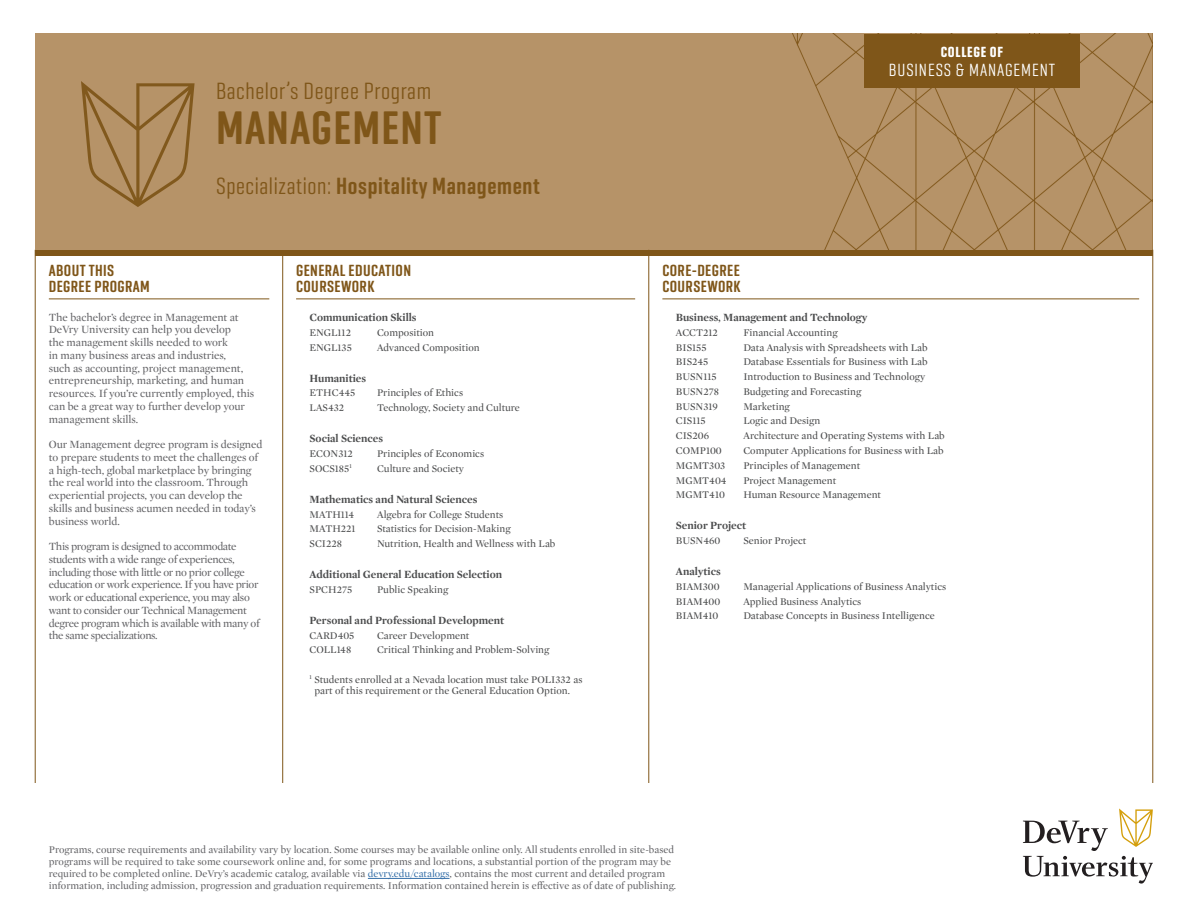
<style>
.page{position:relative;width:1188px;height:918px;background:#fff}
.page>*{position:absolute;margin:0;border:0;box-sizing:border-box;transform-origin:0 0}
.Headline_Bold{font:600 48px "Geogrotesque Comp";letter-spacing:.025em;color:#7f5619}
.Subheadline_Regular{font:600 24px "Geogrotesque Comp";letter-spacing:.025em;color:#7f5619}
.Bachelor_s_Degree_Pr{font:24px "Geogrotesque Comp";letter-spacing:.025em;color:#7f5619}
.College_of_Tab_Regul{font:18px "Geogrotesque Comp";letter-spacing:.05em;color:#fff}
.Bold_Copy_Headers_wi{font:600 16.5px/16.5px "Geogrotesque Comp";letter-spacing:.025em;color:#7f5619}
.College_of_Tab_Bold{font:700 15px "Geogrotesque Comp";letter-spacing:.05em;color:#fff}
.Mercury_Body_Copy{font:11.25px/12.8px "Mercury Display";letter-spacing:-.005em;color:#636366}
.Mercury_Body_Copy-2{font:11.25px/12.8px "Mercury Display";letter-spacing:-.03em;color:#636366}
.Mercury_Class_Names{font:700 11.25px "Mercury Display";color:#4b4c4d}
.Mercury_Class_Names-2{font:10.5px "Mercury Display";color:#494a4b}
.Disclaimer_Front_Pag{font:10.5px/12px "Mercury Display";color:#636366}
.Mercury_Class_Names-3{font:10.5px/11.2px "Mercury Display";color:#4b4c4d}
.s1{font-weight:400}
.s2{color:#3670a9}
</style>
<div class="page">
<div style="left:35px;top:250px;width:1118px;height:27px;background:#7f5619"></div>
<div style="left:35px;top:256px;width:1118px;height:554px;background:#fff"></div>
<hr style="left:35px;top:250px;width:1px;height:533px;background:#7f5619">
<hr style="left:282px;top:250px;width:1px;height:533px;background:#7f5619">
<hr style="left:49px;top:299px;width:220px;height:1px;background:#7f5619">
<div style="left:35px;top:34px;width:1118px;height:216px;background:#b69368"></div>
<hr style="left:649px;top:250px;width:1px;height:533px;background:#7f5619">
<hr style="left:662px;top:299px;width:477px;height:1px;background:#7f5619">
<hr style="left:296px;top:299px;width:339px;height:1px;background:#7f5619">
<hr style="left:1153px;top:250px;width:1px;height:533px;background:#7f5619">
<svg style="left:1023px;top:808px;width:130px;height:76px"></svg>
<div style="left:864px;top:34px;width:216px;height:54px;background:#7f5619"></div>
<hr style="left:368px;top:878px;width:82px;height:1px;background:#3670a9">
<svg style="left:81px;top:81px;width:114px;height:126px;background:#ac885a"></svg>
<p class="Bachelor_s_Degree_Pr" style="left:216px;top:76px;width:217px">Bachelor’s Degree Program</p>
<p class="Headline_Bold" style="left:216px;top:98px;width:227px">MANAGEMENT</p>
<p class="Subheadline_Regular" style="left:216px;top:170px;width:325px"><span class="s1">Specialization:</span> Hospitality Management</p>
<p class="Bold_Copy_Headers_wi" style="left:49px;top:261px;width:103px">ABOUT THIS<br>DEGREE PROGRAM</p>
<p class="Mercury_Body_Copy" style="left:49px;top:310px;width:207px">The bachelor’s degree in Management at DeVry University can help you develop<br>the management skills needed to work<br>in many business areas and industries,<br>such as accounting, project management, entrepreneurship, marketing, and human resources. If you’re currently employed, this can be a great way to further develop your management skills.</p>
<p class="Mercury_Body_Copy" style="left:49px;top:437px;width:215px">Our Management degree program is designed to prepare students to meet the challenges of a high-tech, global marketplace by bringing the real world into the classroom. Through experiential projects, you can develop the skills and business acumen needed in today’s business world.</p>
<p class="Mercury_Body_Copy-2" style="left:49px;top:539px;width:189px">This program is designed to accommodate</p>
<p class="Mercury_Body_Copy-2" style="left:49px;top:552px;width:187px">students with a wide range of experiences,</p>
<p class="Mercury_Body_Copy-2" style="left:49px;top:565px;width:198px">including those with little or no prior college</p>
<p class="Mercury_Body_Copy-2" style="left:49px;top:578px;width:211px">education or work experience. If you have prior</p>
<p class="Mercury_Body_Copy-2" style="left:49px;top:590px;width:203px">work or educational experience, you may also</p>
<p class="Mercury_Body_Copy-2" style="left:49px;top:603px;width:200px">want to consider our Technical Management</p>
<p class="Mercury_Body_Copy-2" style="left:49px;top:616px;width:212px">degree program which is available with many of the same specializations.</p>
<p class="Bold_Copy_Headers_wi" style="left:296px;top:261px;width:117px">GENERAL EDUCATION<br>COURSEWORK</p>
<p class="Mercury_Class_Names" style="left:310px;top:309px;width:109px">Communication Skills</p>
<p class="Mercury_Class_Names-3" style="left:310px;top:326px;width:43px">ENGL112</p>
<p class="Mercury_Class_Names-3" style="left:377px;top:326px;width:59px">Composition</p>
<p class="Mercury_Class_Names-3" style="left:310px;top:341px;width:44px">ENGL135</p>
<p class="Mercury_Class_Names-3" style="left:377px;top:341px;width:104px">Advanced Composition</p>
<p class="Mercury_Class_Names" style="left:310px;top:370px;width:58px">Humanities</p>
<p class="Mercury_Class_Names-3" style="left:310px;top:387px;width:47px">ETHC445</p>
<p class="Mercury_Class_Names-3" style="left:377px;top:387px;width:88px">Principles of Ethics</p>
<p class="Mercury_Class_Names-3" style="left:310px;top:402px;width:36px">LAS432</p>
<p class="Mercury_Class_Names-3" style="left:377px;top:402px;width:144px">Technology, Society and Culture</p>
<p class="Mercury_Class_Names" style="left:310px;top:430px;width:75px">Social Sciences</p>
<p class="Mercury_Class_Names-3" style="left:310px;top:448px;width:45px">ECON312</p>
<p class="Mercury_Class_Names-3" style="left:377px;top:448px;width:109px">Principles of Economics</p>
<p class="Mercury_Class_Names-3" style="left:310px;top:462px;width:44px">SOCS185<sup>1</sup></p>
<p class="Mercury_Class_Names-3" style="left:377px;top:462px;width:89px">Culture and Society</p>
<p class="Mercury_Class_Names" style="left:310px;top:491px;width:169px">Mathematics and Natural Sciences</p>
<p class="Mercury_Class_Names-3" style="left:310px;top:508px;width:46px">MATH114</p>
<p class="Mercury_Class_Names-3" style="left:377px;top:508px;width:128px">Algebra for College Students</p>
<p class="Mercury_Class_Names-3" style="left:310px;top:523px;width:47px">MATH221</p>
<p class="Mercury_Class_Names-3" style="left:377px;top:523px;width:135px">Statistics for Decision-Making</p>
<p class="Mercury_Class_Names-3" style="left:310px;top:538px;width:34px">SCI228</p>
<p class="Mercury_Class_Names-3" style="left:377px;top:538px;width:180px">Nutrition, Health and Wellness with Lab</p>
<p class="Mercury_Class_Names" style="left:310px;top:566px;width:194px">Additional General Education Selection</p>
<p class="Mercury_Class_Names-3" style="left:310px;top:583px;width:44px">SPCH275</p>
<p class="Mercury_Class_Names-3" style="left:377px;top:583px;width:73px">Public Speaking</p>
<p class="Mercury_Class_Names" style="left:310px;top:612px;width:196px">Personal and Professional Development</p>
<p class="Mercury_Class_Names-3" style="left:310px;top:629px;width:46px">CARD405</p>
<p class="Mercury_Class_Names-3" style="left:377px;top:629px;width:94px">Career Development</p>
<p class="Mercury_Class_Names-3" style="left:310px;top:644px;width:43px">COLL148</p>
<p class="Mercury_Class_Names-3" style="left:377px;top:644px;width:174px">Critical Thinking and Problem-Solving</p>
<p class="Mercury_Class_Names-3" style="left:314px;top:673px;width:270px;text-indent:-5px"><sup>1</sup> Students enrolled at a Nevada location must take POLI332 as part of this requirement or the General Education Option.</p>
<p class="Bold_Copy_Headers_wi" style="left:662px;top:261px;width:80px">CORE-DEGREE<br>COURSEWORK</p>
<p class="College_of_Tab_Bold" style="left:941px;top:42px;width:64px">COLLEGE OF</p>
<p class="College_of_Tab_Regul" style="left:889px;top:59px;width:168px">BUSINESS &amp; MANAGEMENT</p>
<p class="Mercury_Class_Names" style="left:676px;top:309px;width:193px">Business, Management and Technology</p>
<p class="Mercury_Class_Names-2" style="left:676px;top:325px;width:43px">ACCT212</p>
<p class="Mercury_Class_Names-2" style="left:743px;top:325px;width:96px">Financial Accounting</p>
<p class="Mercury_Class_Names-2" style="left:676px;top:340px;width:32px">BIS155</p>
<p class="Mercury_Class_Names-2" style="left:743px;top:340px;width:186px">Data Analysis with Spreadsheets with Lab</p>
<p class="Mercury_Class_Names-2" style="left:676px;top:355px;width:34px">BIS245</p>
<p class="Mercury_Class_Names-2" style="left:743px;top:355px;width:186px">Database Essentials for Business with Lab</p>
<p class="Mercury_Class_Names-2" style="left:676px;top:369px;width:42px">BUSN115</p>
<p class="Mercury_Class_Names-2" style="left:743px;top:369px;width:183px">Introduction to Business and Technology</p>
<p class="Mercury_Class_Names-2" style="left:676px;top:384px;width:45px">BUSN278</p>
<p class="Mercury_Class_Names-2" style="left:743px;top:384px;width:119px">Budgeting and Forecasting</p>
<p class="Mercury_Class_Names-2" style="left:676px;top:399px;width:43px">BUSN319</p>
<p class="Mercury_Class_Names-2" style="left:743px;top:399px;width:48px">Marketing</p>
<p class="Mercury_Class_Names-2" style="left:676px;top:414px;width:31px">CIS115</p>
<p class="Mercury_Class_Names-2" style="left:743px;top:414px;width:78px">Logic and Design</p>
<p class="Mercury_Class_Names-2" style="left:676px;top:429px;width:35px">CIS206</p>
<p class="Mercury_Class_Names-2" style="left:743px;top:429px;width:203px">Architecture and Operating Systems with Lab</p>
<p class="Mercury_Class_Names-2" style="left:676px;top:443px;width:47px">COMP100</p>
<p class="Mercury_Class_Names-2" style="left:743px;top:443px;width:202px">Computer Applications for Business with Lab</p>
<p class="Mercury_Class_Names-2" style="left:676px;top:458px;width:51px">MGMT303</p>
<p class="Mercury_Class_Names-2" style="left:743px;top:458px;width:118px">Principles of Management</p>
<p class="Mercury_Class_Names-2" style="left:676px;top:473px;width:52px">MGMT404</p>
<p class="Mercury_Class_Names-2" style="left:743px;top:473px;width:94px">Project Management</p>
<p class="Mercury_Class_Names-2" style="left:676px;top:488px;width:51px">MGMT410</p>
<p class="Mercury_Class_Names-2" style="left:743px;top:488px;width:139px">Human Resource Management</p>
<p class="Mercury_Class_Names" style="left:676px;top:517px;width:72px">Senior Project</p>
<p class="Mercury_Class_Names-2" style="left:676px;top:533px;width:46px">BUSN460</p>
<p class="Mercury_Class_Names-2" style="left:743px;top:533px;width:65px">Senior Project</p>
<p class="Mercury_Class_Names" style="left:676px;top:563px;width:46px">Analytics</p>
<p class="Mercury_Class_Names-2" style="left:676px;top:579px;width:45px">BIAM300</p>
<p class="Mercury_Class_Names-2" style="left:743px;top:579px;width:204px">Managerial Applications of Business Analytics</p>
<p class="Mercury_Class_Names-2" style="left:676px;top:594px;width:46px">BIAM400</p>
<p class="Mercury_Class_Names-2" style="left:743px;top:594px;width:119px">Applied Business Analytics</p>
<p class="Mercury_Class_Names-2" style="left:676px;top:609px;width:44px">BIAM410</p>
<p class="Mercury_Class_Names-2" style="left:743px;top:609px;width:193px">Database Concepts in Business Intelligence</p>
<p class="Disclaimer_Front_Pag" style="left:49px;top:843px;width:629px">Programs, course requirements and availability vary by location. Some courses may be available online only. All students enrolled in site-based programs will be required to take some coursework online and, for some programs and locations, a substantial portion of the program may be required to be completed online. DeVry’s academic catalog, available via <span class="s2">devry.edu/catalogs</span>, contains the most current and detailed program information, including admission, progression and graduation requirements. Information contained herein is effective as of date of publishing.</p>
</div>
